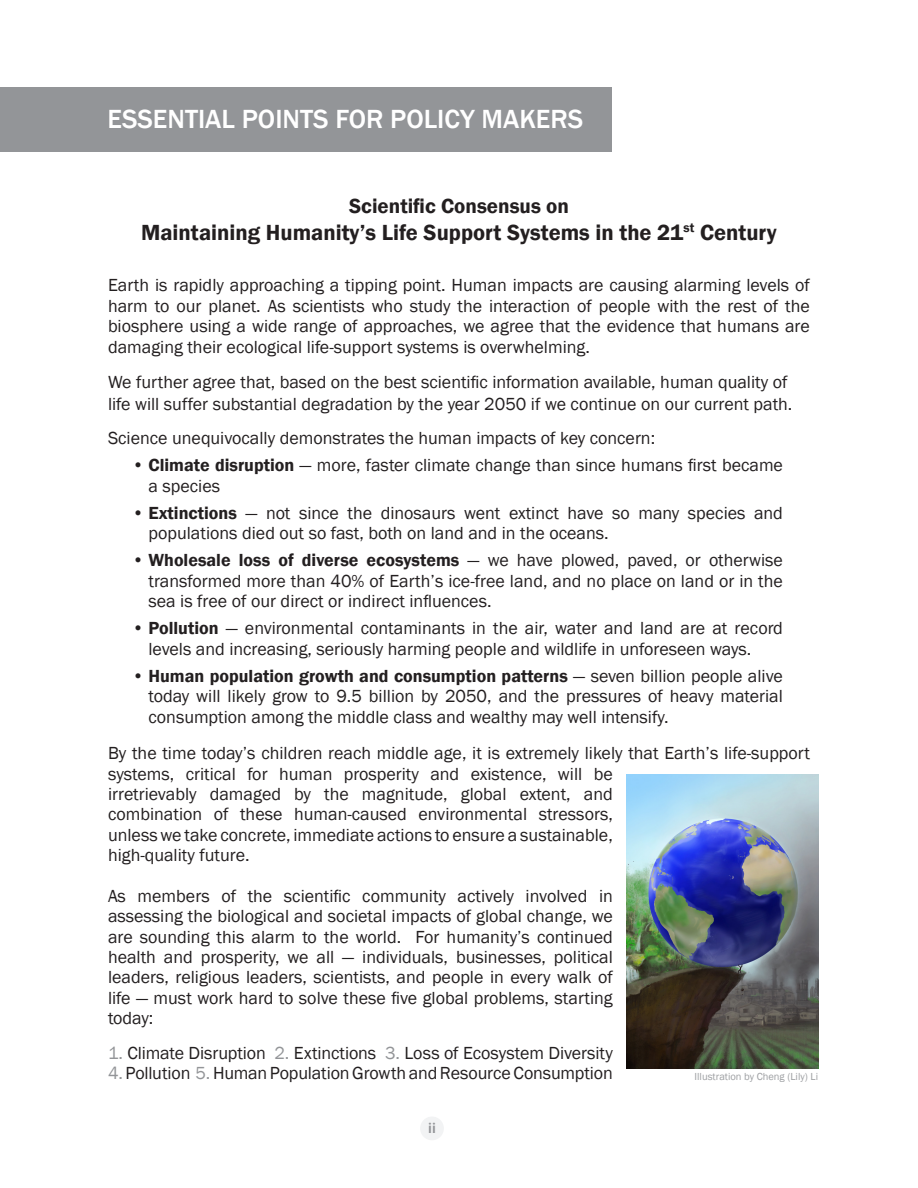
<style>
.page{position:relative;width:918px;height:1188px;background:#fff}
.page>*{position:absolute;margin:0;border:0;box-sizing:border-box;transform-origin:0 0}
.t1{font:500 27px "Franklin Gothic";color:#fff}
.t2{font:600 22.5px "Franklin Gothic";color:#231f20}
.t3{font:600 21px "Franklin Gothic";color:#231f20}
.t4{font:18px/20.4px "Franklin Gothic";color:#231f20}
.t5{font:600 15px "Myriad Pro";color:#939598}
.t6{font:10.5px "Franklin Gothic";color:#9d9fa2}
.s1{font-weight:600}
.s2{color:#939598}
</style>
<div class="page">
<div style="left:420px;top:1117px;width:24px;height:23px;background:#f2f3f4;border-radius:50%"></div>
<div style="left:0;top:88px;width:611px;height:64px;background:#939598"></div>
<img style="left:626px;top:774px;width:192px;height:294px">
<h1 class="t1" style="left:108px;top:103px;width:74px">ESSENTIAL</h1>
<h1 class="t1" style="left:242px;top:103px;width:31px">POINT</h1>
<h1 class="t1" style="left:313px;top:103px;width:39px">S FOR</h1>
<h1 class="t1" style="left:390px;top:103px;width:195px">POLI CY MAKERS</h1>
<p class="t3" style="left:349px;top:193px;width:221px">Scientific Consensus on</p>
<p class="t2" style="left:141px;top:218px;width:637px">Maintaining Humanity’s Life Support Systems in the 21<sup>st</sup> Century</p>
<p class="t4" style="left:108px;top:276px;width:703px;text-align:justify">Earth is rapidly approaching a tipping point. Human impacts are causing alarming levels of harm to our planet. As scientists who study the interaction of people with the rest of the biosphere using a wide range of approaches, we agree that the evidence that humans are damaging their ecological life-support systems is overwhelming.</p>
<p class="t4" style="left:108px;top:372px;width:686px;line-height:21.6px">We further agree that, based on the best scientific information available, human quality of life will suffer substantial degradation by the year 2050 if we continue on our current path.</p>
<p class="t4" style="left:108px;top:428px;width:549px">Science unequivocally demonstrates the human impacts of key concern:</p>
<p class="t4" style="left:148px;top:456px;width:636px;text-indent:-16px">• <span class="s1">Climate disruption</span> — more, faster climate change than since humans first became a species</p>
<p class="t4" style="left:148px;top:503px;width:636px;text-indent:-16px">• <span class="s1">Extinctions</span> — not since the dinosaurs went extinct have so many species and populations died out so fast, both on land and in the oceans.</p>
<p class="t4" style="left:148px;top:551px;width:636px;text-align:justify;text-indent:-16px">• <span class="s1">Wholesale loss of diverse ecosystems</span> — we have plowed, paved, or otherwise transformed more than 40% of Earth’s ice-free land, and no place on land or in the sea is free of our direct or indirect influences.</p>
<p class="t4" style="left:148px;top:619px;width:636px;text-indent:-16px">• <span class="s1">Pollution</span> — environmental contaminants in the air, water and land are at record levels and increasing, seriously harming people and wildlife in unforeseen ways.</p>
<p class="t4" style="left:148px;top:666px;width:636px;text-align:justify;text-indent:-16px">• <span class="s1">Human population growth and consumption patterns</span> — seven billion people alive today will likely grow to 9.5 billion by 2050, and the pressures of heavy material consumption among the middle class and wealthy may well intensify.</p>
<p class="t4" style="left:108px;top:743px;width:703px">By the time today’s children reach middle age, it is extremely likely that Earth’s life-support systems, critical for human prosperity and existence, will be<br>irretrievably damaged by the magnitude, global extent, and<br>combination of these human-caused environmental stressors,<br>unless we take concrete, immediate actions to ensure a sustainable,<br>high-quality future.</p>
<p class="t4" style="left:108px;top:886px;width:506px;text-align:justify">As members of the scientific community actively involved in assessing the biological and societal impacts of global change, we are sounding this alarm to the world. For humanity’s continued health and prosperity, we all — individuals, businesses, political leaders, religious leaders, scientists, and people in every walk of life — must work hard to solve these five global problems, starting today:</p>
<p class="t4" style="left:108px;top:1043px;width:506px"><span class="s2">1.</span> Climate Disruption <span class="s2">2.</span> Extinctions <span class="s2">3.</span> Loss of Ecosystem Diversity</p>
<p class="t4" style="left:108px;top:1063px;width:506px"><span class="s2">4.</span> Pollution <span class="s2">5.</span> Human Population Growth and Resource Consumption</p>
<p class="t6" style="left:695px;top:1070px;width:125px">Illustration by Cheng (Lily) Li</p>
<p class="t5" style="left:428px;top:1119px;width:9px">ii</p>
</div>
